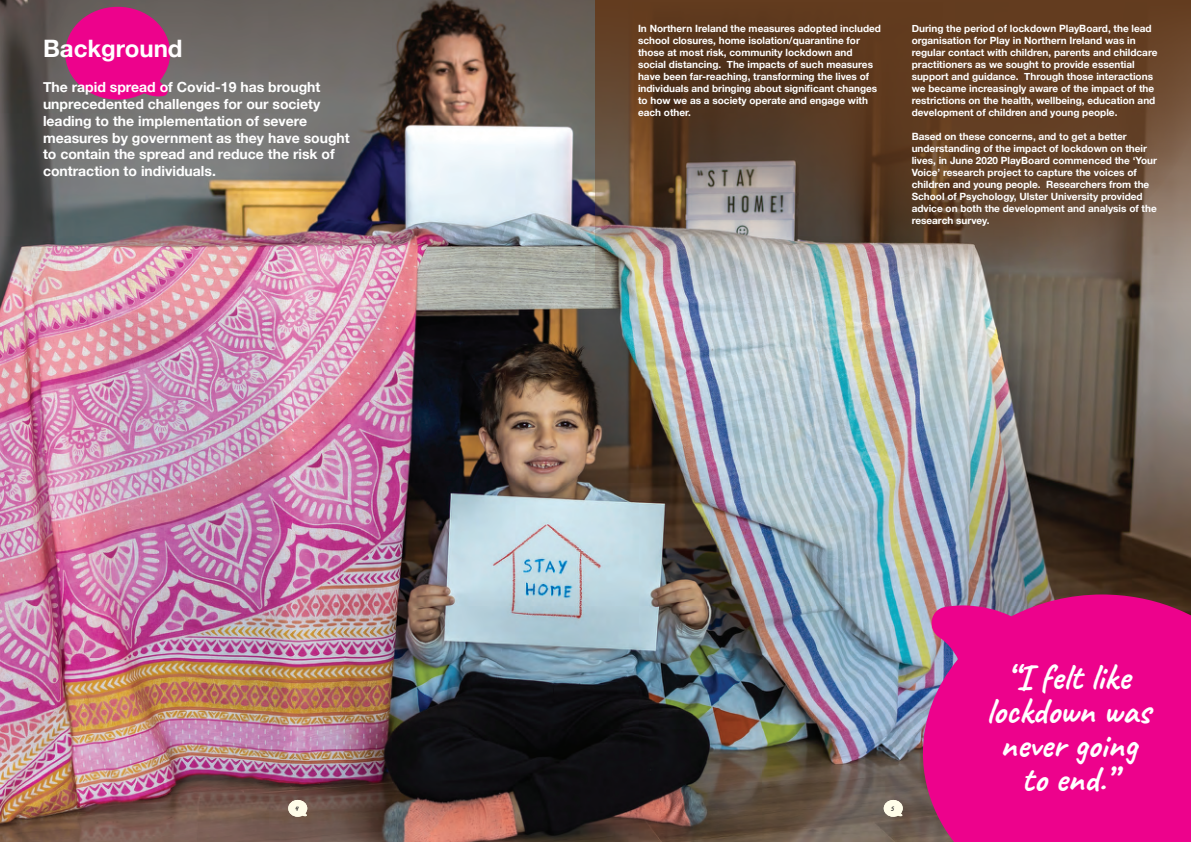
<style>
.page{position:relative;width:1191px;height:842px;background:#fff}
.page>*{position:absolute;margin:0;border:0;box-sizing:border-box;transform-origin:0 0}
.t1{font:700 36px/34px "Caveat";color:#fff;text-align:center}
.t2{font:700 24px "Helvetica Neue";color:#fff}
.t3{font:700 14px/16.8px "Helvetica Neue";color:#fff}
.t4{font:700 10px/12px "Helvetica Neue";color:#fff}
.t5{font:700 8px "Caveat";color:#231f20}
</style>
<div class="page">
<img style="left:0;top:0;width:1191px;height:842px">
<svg style="left:288px;top:800px;width:19px;height:17px"></svg>
<svg style="left:883px;top:800px;width:19px;height:17px"></svg>
<svg style="left:923px;top:594px;width:268px;height:248px;background:#e30c8b"></svg>
<svg style="left:65px;top:7px;width:105px;height:93px;background:#d31584"></svg>
<svg style="left:595px;top:0;width:596px;height:302px;background:#705744"></svg>
<p class="t2" style="left:43px;top:30px;width:141px">Background</p>
<p class="t3" style="left:43px;top:79px;width:308px">The rapid spread of Covid-19 has brought unprecedented challenges for our society leading to the implementation of severe measures by government as they have sought to contain the spread and reduce the risk of contraction to individuals.</p>
<p class="t4" style="left:638px;top:23px;width:244px">In Northern Ireland the measures adopted included school closures, home isolation/quarantine for those at most risk, community lockdown and social distancing. The impacts of such measures have been far-reaching, transforming the lives of individuals and bringing about significant changes to how we as a society operate and engage with each other.</p>
<p class="t4" style="left:911px;top:23px;width:247px">During the period of lockdown PlayBoard, the lead organisation for Play in Northern Ireland was in regular contact with children, parents and childcare practitioners as we sought to provide essential support and guidance. Through those interactions we became increasingly aware of the impact of the restrictions on the health, wellbeing, education and development of children and young people.</p>
<p class="t4" style="left:911px;top:131px;width:247px">Based on these concerns, and to get a better understanding of the impact of lockdown on their lives, in June 2020 PlayBoard commenced the ‘Your Voice’ research project to capture the voices of children and young people. Researchers from the School of Psychology, Ulster University provided advice on both the development and analysis of the research survey.</p>
<p class="t1" style="left:986px;top:660px;width:166px">“I felt like lockdown was never going</p>
<p class="t1" style="left:1021px;top:762px;width:95px">to end.”</p>
<p class="t5" style="left:294px;top:804px;width:5px">4</p>
<p class="t5" style="left:890px;top:804px;width:5px">5</p>
</div>
